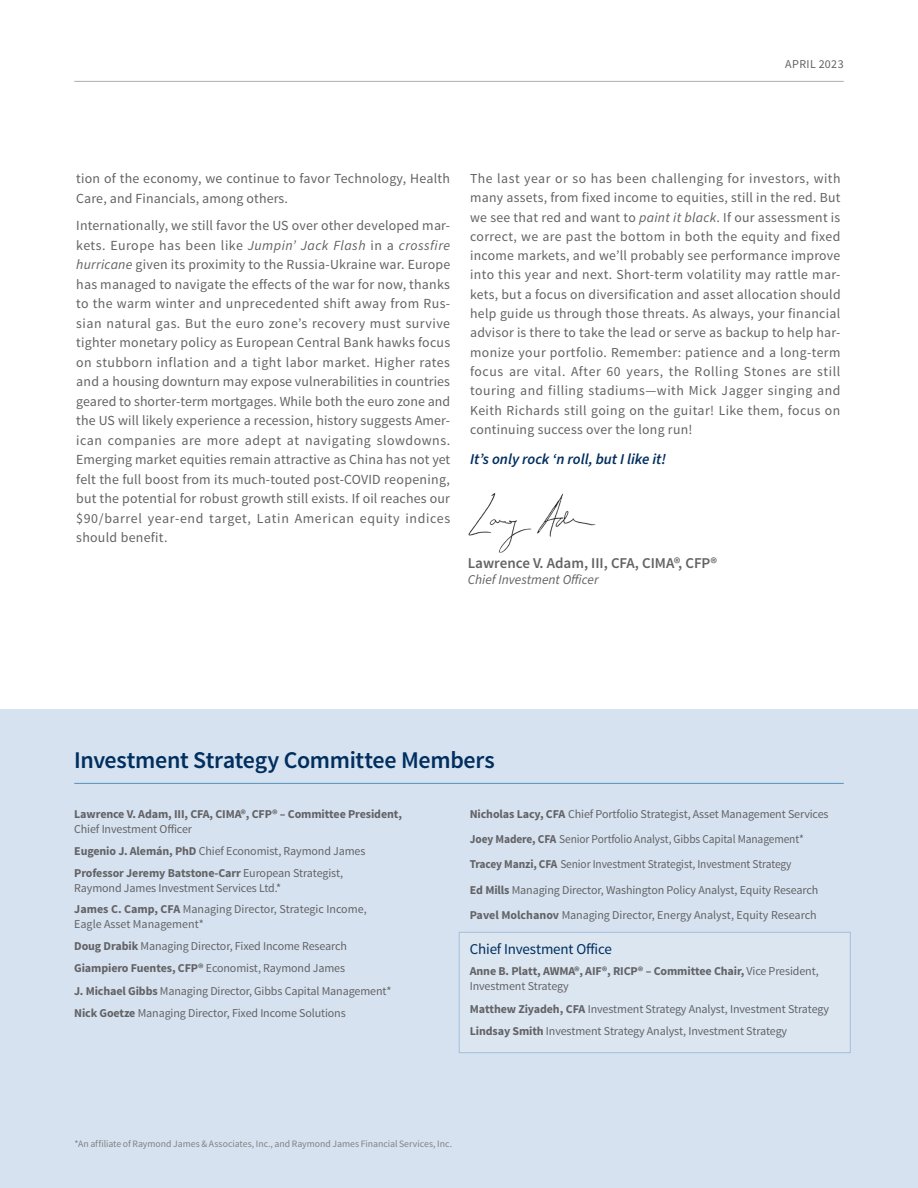
<style>
.page{position:relative;width:918px;height:1188px;background:#fff}
.page>*{position:absolute;margin:0;border:0;box-sizing:border-box;transform-origin:0 0}
.t1{font:600 24px "Source Sans Pro";letter-spacing:-.015em;color:#002e5e}
.Body_copy_9_25_13{font:600 15px "Source Sans Pro";color:#636366}
.Body_copy_9_25_13-2{font:italic 600 15px "Source Sans Pro";color:#002e5e}
.t2{font:15px "Source Sans Pro";letter-spacing:-.01em;color:#002e5e}
.Body_copy_9_25_13-3{font:13.8px/19.5px "Source Sans Pro";letter-spacing:.02em;color:#636366;text-align:justify}
.Body_copy_9_25_13-4{font:italic 13.5px "Source Sans Pro";color:#636366}
.t3{font:12px/15px "Source Sans Pro";letter-spacing:-.01em;color:#636366}
.t4{font:700 12px/15.3px "Source Sans Pro";letter-spacing:-.01em;color:#636366}
.t5{font:12px "Source Sans Pro";letter-spacing:-.01em;color:#636366;scale:.95 1}
.t6{font:12px "Source Sans Pro";letter-spacing:.025em;color:#636366}
.Hedge___Disclaimer{font:9.75px "Source Sans Pro";color:#808285}
.s1{font-style:italic}
.s2{font-weight:700}
.s3{font-weight:400}
</style>
<div class="page">
<hr style="left:74px;top:81px;width:770px;height:1px;background:#adaeb2">
<div style="left:0;top:710px;width:918px;height:478px;background:#d6e2ef"></div>
<hr style="left:74px;top:783px;width:770px;height:1px;background:#5292bd">
<div style="left:459px;top:932px;width:391px;height:121px;background:#dce6f1"></div>
<div style="left:459px;top:932px;width:391px;height:121px;border:1px solid #a1c0db"></div>
<img style="left:468px;top:493px;width:128px;height:60px">
<p class="t6" style="left:785px;top:57px;width:60px">APRIL 2023</p>
<p class="Body_copy_9_25_13-3" style="left:76px;top:169px;width:375px">tion of the economy, we continue to favor Technology, Health<br>Care, and Financials, among others.</p>
<p class="Body_copy_9_25_13-3" style="left:76px;top:216px;width:376px">Internationally, we still favor the US over other developed mar&shy;kets. Europe has been like <span class="s1">Jumpin’ Jack Flash</span> in a <span class="s1">crossfire hurricane</span> given its proximity to the Russia-Ukraine war. Europe has managed to navigate the effects of the war for now, thanks to the warm winter and unprecedented shift away from Rus&shy;sian natural gas. But the euro zone’s recovery must survive tighter monetary policy as European Central Bank hawks focus on stubborn inflation and a tight labor market. Higher rates and a housing downturn may expose vulnerabilities in countries geared to shorter-term mortgages. While both the euro zone and the US will likely experience a recession, history suggests Amer&shy;ican companies are more adept at navigating slowdowns.<br>Emerging market equities remain attractive as China has not yet felt the full boost from its much-touted post-COVID reopening, but the potential for robust growth still exists. If oil reaches our $90/barrel year-end target, Latin American equity indices should benefit.</p>
<p class="Body_copy_9_25_13-3" style="left:470px;top:169px;width:372px">The last year or so has been challenging for investors, with many assets, from fixed income to equities, still in the red. But we see that red and want to <span class="s1">paint it black</span>. If our assessment is correct, we are past the bottom in both the equity and fixed income markets, and we’ll probably see performance improve into this year and next. Short-term volatility may rattle mar&shy;kets, but a focus on diversification and asset allocation should help guide us through those threats. As always, your financial advisor is there to take the lead or serve as backup to help har&shy;monize your portfolio. Remember: patience and a long-term focus are vital. After 60 years, the Rolling Stones are still touring and filling stadiums—with Mick Jagger singing and Keith Richards still going on the guitar! Like them, focus on continuing success over the long run!</p>
<p class="Body_copy_9_25_13-2" style="left:470px;top:449px;width:198px">It’s only rock ‘n roll, but I like it!</p>
<p class="Body_copy_9_25_13" style="left:468px;top:553px;width:251px">Lawrence V. Adam, III, CFA, CIMA®, CFP®</p>
<p class="Body_copy_9_25_13-4" style="left:468px;top:571px;width:132px">Chief Investment Officer</p>
<p class="t1" style="left:74px;top:745px;width:422px">Investment Strategy Committee Members</p>
<p class="t3" style="left:470px;top:807px;width:360px"><span class="s2">Nicholas Lacy, CFA</span> Chief Portfolio Strategist, Asset Management Services</p>
<p class="t5" style="left:470px;top:832px;width:353px"><span class="s2">Joey Madere, CFA</span> Senior Portfolio Analyst, Gibbs Capital Management*</p>
<p class="t5" style="left:470px;top:857px;width:340px"><span class="s2">Tracey Manzi, CFA</span> Senior Investment Strategist, Investment Strategy</p>
<p class="t3" style="left:470px;top:882px;width:350px"><span class="s2">Ed Mills</span> Managing Director, Washington Policy Analyst, Equity Research</p>
<p class="t3" style="left:470px;top:907px;width:348px"><span class="s2">Pavel Molchanov</span> Managing Director, Energy Analyst, Equity Research</p>
<p class="t2" style="left:470px;top:940px;width:144px">Chief Investment Office</p>
<p class="t4" style="left:470px;top:964px;width:350px">Anne B. Platt, AWMA®, AIF®, RICP® – Committee Chair, <span class="s3">Vice President,<br>Investment Strategy</span></p>
<p class="t3" style="left:470px;top:1002px;width:361px"><span class="s2">Matthew Ziyadeh, CFA</span> Investment Strategy Analyst, Investment Strategy</p>
<p class="t3" style="left:470px;top:1024px;width:319px"><span class="s2">Lindsay Smith</span> Investment Strategy Analyst, Investment Strategy</p>
<p class="t4" style="left:74px;top:807px;width:329px">Lawrence V. Adam, III, CFA, CIMA®, CFP® – Committee President,<br><span class="s3">Chief Investment Officer</span></p>
<p class="t3" style="left:74px;top:844px;width:293px"><span class="s2">Eugenio J. Alemán, PhD</span> Chief Economist, Raymond James</p>
<p class="t3" style="left:74px;top:865px;width:270px"><span class="s2">Professor Jeremy Batstone-Carr</span> European Strategist,<br>Raymond James Investment Services Ltd.*</p>
<p class="t3" style="left:74px;top:902px;width:294px"><span class="s2">James C. Camp, CFA</span> Managing Director, Strategic Income,<br>Eagle Asset Management*</p>
<p class="t3" style="left:74px;top:939px;width:274px"><span class="s2">Doug Drabik</span> Managing Director, Fixed Income Research</p>
<p class="t3" style="left:74px;top:961px;width:272px"><span class="s2">Giampiero Fuentes, CFP®</span> Economist, Raymond James</p>
<p class="t3" style="left:74px;top:984px;width:319px"><span class="s2">J. Michael Gibbs</span> Managing Director, Gibbs Capital Management*</p>
<p class="t3" style="left:74px;top:1006px;width:273px"><span class="s2">Nick Goetze</span> Managing Director, Fixed Income Solutions</p>
<p class="Hedge___Disclaimer" style="left:75px;top:1138px;width:379px">*An affiliate of Raymond James &amp; Associates, Inc., and Raymond James Financial Services, Inc.</p>
</div>
